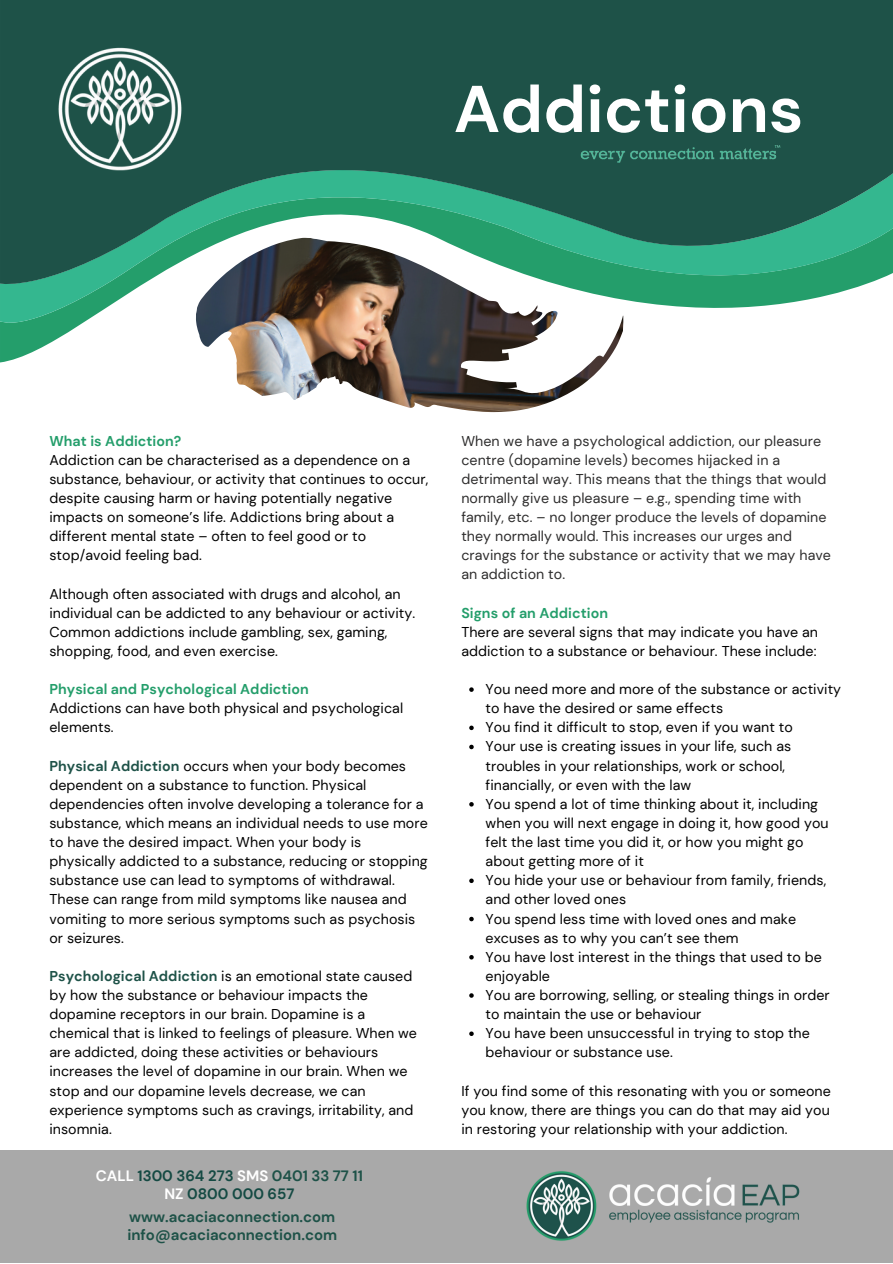
<style>
.page{position:relative;width:893px;height:1264px;background:#fff}
.page>*{position:absolute;margin:0;border:0;box-sizing:border-box;transform-origin:0 0}
.t1{font:700 66px "DM Sans";color:#fff}
.t2{font:700 15px/18px "DM Sans";color:#1e5248}
.t3{font:700 15px/18px "DM Sans";color:#154a43;text-align:center}
.t4{font:14.25px/19px "DM Sans";letter-spacing:.005em;color:#000}
.t5{font:14.25px/19px "DM Sans";letter-spacing:.005em;color:#2e2d2d}
.t6{font:700 14.25px "DM Sans";letter-spacing:.005em;color:#249e6b}
.s1{font-weight:700;color:#1e5248}
.s2{color:#fff}
.s3{color:#1e5248}
</style>
<div class="page">
<svg style="left:0;top:337px;width:60px;height:25px"></svg>
<svg style="left:0;top:294px;width:833px;height:43px"></svg>
<svg style="left:0;top:0;width:892px;height:294px;background:#276958"></svg>
<img style="left:53px;top:43px;width:135px;height:133px">
<div style="left:553px;top:109px;width:250px;height:92px;background:#1e5248"></div>
<img style="left:195px;top:237px;width:428px;height:175px">
<svg style="left:469px;top:687px;width:4px;height:5px"></svg>
<svg style="left:469px;top:725px;width:4px;height:5px"></svg>
<svg style="left:469px;top:744px;width:4px;height:5px"></svg>
<svg style="left:469px;top:802px;width:4px;height:4px"></svg>
<svg style="left:469px;top:878px;width:4px;height:5px"></svg>
<svg style="left:469px;top:916px;width:4px;height:5px"></svg>
<svg style="left:469px;top:955px;width:4px;height:4px"></svg>
<svg style="left:469px;top:993px;width:4px;height:4px"></svg>
<svg style="left:469px;top:1031px;width:4px;height:4px"></svg>
<div style="left:0;top:1149px;width:892px;height:113px;background:#a9a9a9"></div>
<img style="left:526px;top:1171px;width:274px;height:70px">
<h1 class="t1" style="left:454px;top:66px;width:351px">Addictions</h1>
<p class="t6" style="left:49px;top:431px;width:133px">What is Addiction?</p>
<p class="t4" style="left:49px;top:450px;width:380px">Addiction can be characterised as a dependence on a substance, behaviour, or activity that continues to occur, despite causing harm or having potentially negative impacts on someone’s life. Addictions bring about a different mental state – often to feel good or to stop/avoid feeling bad.</p>
<p class="t4" style="left:49px;top:584px;width:367px">Although often associated with drugs and alcohol, an individual can be addicted to any behaviour or activity.<br>Common addictions include gambling, sex, gaming, shopping, food, and even exercise.</p>
<p class="t6" style="left:49px;top:680px;width:261px">Physical and Psychological Addiction</p>
<p class="t4" style="left:49px;top:699px;width:355px">Addictions can have both physical and psychological elements.</p>
<p class="t4" style="left:49px;top:756px;width:380px"><span class="s1">Physical Addiction</span> occurs when your body becomes dependent on a substance to function. Physical dependencies often involve developing a tolerance for a substance, which means an individual needs to use more to have the desired impact. When your body is physically addicted to a substance, reducing or stopping substance use can lead to symptoms of withdrawal.<br>These can range from mild symptoms like nausea and vomiting to more serious symptoms such as psychosis or seizures.</p>
<p class="t4" style="left:49px;top:966px;width:369px"><span class="s1">Psychological Addiction</span> is an emotional state caused by how the substance or behaviour impacts the dopamine receptors in our brain. Dopamine is a chemical that is linked to feelings of pleasure. When we are addicted, doing these activities or behaviours increases the level of dopamine in our brain. When we stop and our dopamine levels decrease, we can experience symptoms such as cravings, irritability, and insomnia.</p>
<p class="t3" style="left:96px;top:1167px;width:268px"><span class="s2">CALL</span> 1300 364 273 <span class="s2">SMS</span> <span class="s3">0401 33 77 11<br></span><span class="s2">NZ</span> 0800 000 657</p>
<p class="t2" style="left:127px;top:1207px;width:211px">www.acaciaconnection.com info@acaciaconnection.com</p>
<p class="t5" style="left:461px;top:431px;width:371px">When we have a psychological addiction, our pleasure centre (dopamine levels) becomes hijacked in a detrimental way. This means that the things that would normally give us pleasure – e.g., spending time with family, etc. – no longer produce the levels of dopamine they normally would. This increases our urges and cravings for the substance or activity that we may have an addiction to.</p>
<p class="t6" style="left:461px;top:603px;width:148px">Signs of an Addiction</p>
<p class="t4" style="left:461px;top:622px;width:358px">There are several signs that may indicate you have an addiction to a substance or behaviour. These include:</p>
<p class="t4" style="left:485px;top:679px;width:357px">You need more and more of the substance or activity to have the desired or same effects<br>You find it difficult to stop, even if you want to<br>Your use is creating issues in your life, such as troubles in your relationships, work or school, financially, or even with the law<br>You spend a lot of time thinking about it, including when you will next engage in doing it, how good you felt the last time you did it, or how you might go about getting more of it<br>You hide your use or behaviour from family, friends, and other loved ones<br>You spend less time with loved ones and make excuses as to why you can’t see them<br>You have lost interest in the things that used to be enjoyable<br>You are borrowing, selling, or stealing things in order to maintain the use or behaviour<br>You have been unsuccessful in trying to stop the behaviour or substance use.</p>
<p class="t4" style="left:461px;top:1081px;width:371px;text-align:justify">If you find some of this resonating with you or someone you know, there are things you can do that may aid you in restoring your relationship with your addiction.</p>
</div>
